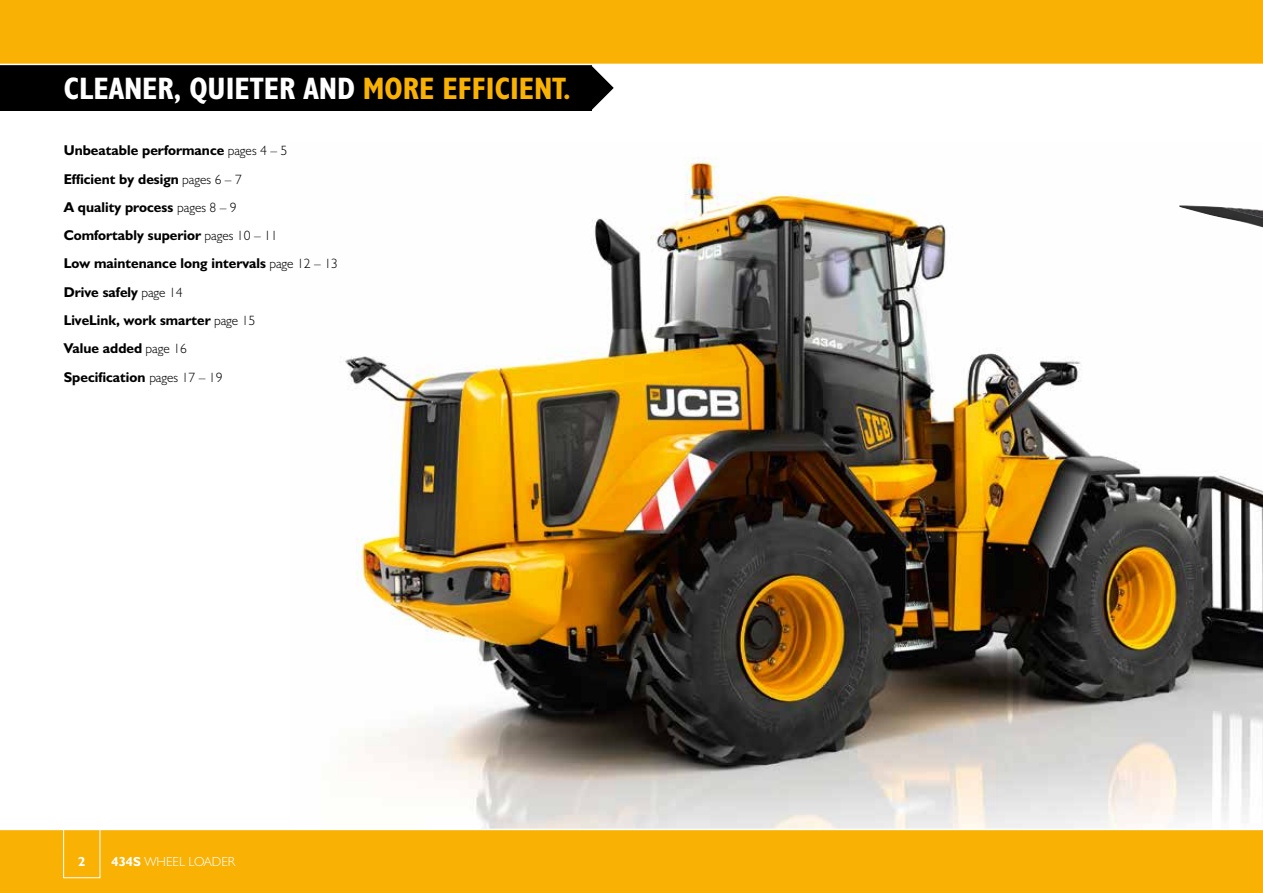
<style>
.page{position:relative;width:1263px;height:893px;background:#fff}
.page>*{position:absolute;margin:0;border:0;box-sizing:border-box;transform-origin:0 0}
.t1{font:31.2px "JCB Bold Condensed";color:#fff}
.t2{font:14.25px/28.2px "JCB Bold";color:#000}
.t3{font:13.2px "JCB Light";color:#fff}
.t4{font:13.2px "JCB Bold";color:#fff}
.s1{color:#f9b104}
.s2{font-family:"JCB Light";font-size:13.5px}
.s3{font-family:"JCB Bold"}
</style>
<div class="page">
<img style="left:340px;top:157px;width:923px;height:672px">
<svg style="left:591px;top:65px;width:23px;height:46px"></svg>
<div style="left:0;top:54px;width:591px;height:57px;background:#000"></div>
<div style="left:0;top:0;width:1263px;height:64px;background:#f9b104"></div>
<hr style="left:0;top:64px;width:1263px;height:1px;background:#fff">
<div style="left:0;top:829px;width:1263px;height:64px;background:#f9b104"></div>
<div style="left:63px;top:821px;width:37px;height:57px;border:1px solid #fff"></div>
<img style="left:1178px;top:205px;width:85px;height:22px">
<hr style="left:0;top:829px;width:1263px;height:1px;background:#fff">
<h1 class="t1" style="left:64px;top:69px;width:508px">CLEANER, QUIETER AND <span class="s1">MORE EFFICIENT.</span></h1>
<p class="t2" style="left:64px;top:136px;width:276px">Unbeatable performance <span class="s2">pages 4 – 5<br></span>Efficient by design <span class="s2">pages 6 – 7<br></span>A quality process <span class="s2">pages 8 – 9<br></span>Comfortably superior <span class="s2">pages 10 – 11<br></span>Low maintenance long intervals <span class="s2">page 12 – 13<br></span>Drive safely <span class="s2">page 14<br></span>LiveLink, work smarter <span class="s2">page 15<br></span>Value added <span class="s2">page 16<br></span>Specification <span class="s2">pages 17 – 19</span></p>
<p class="t4" style="left:78px;top:853px;width:9px">2</p>
<p class="t3" style="left:112px;top:853px;width:125px"><span class="s3">434S</span> WHEEL LOADER</p>
</div>
